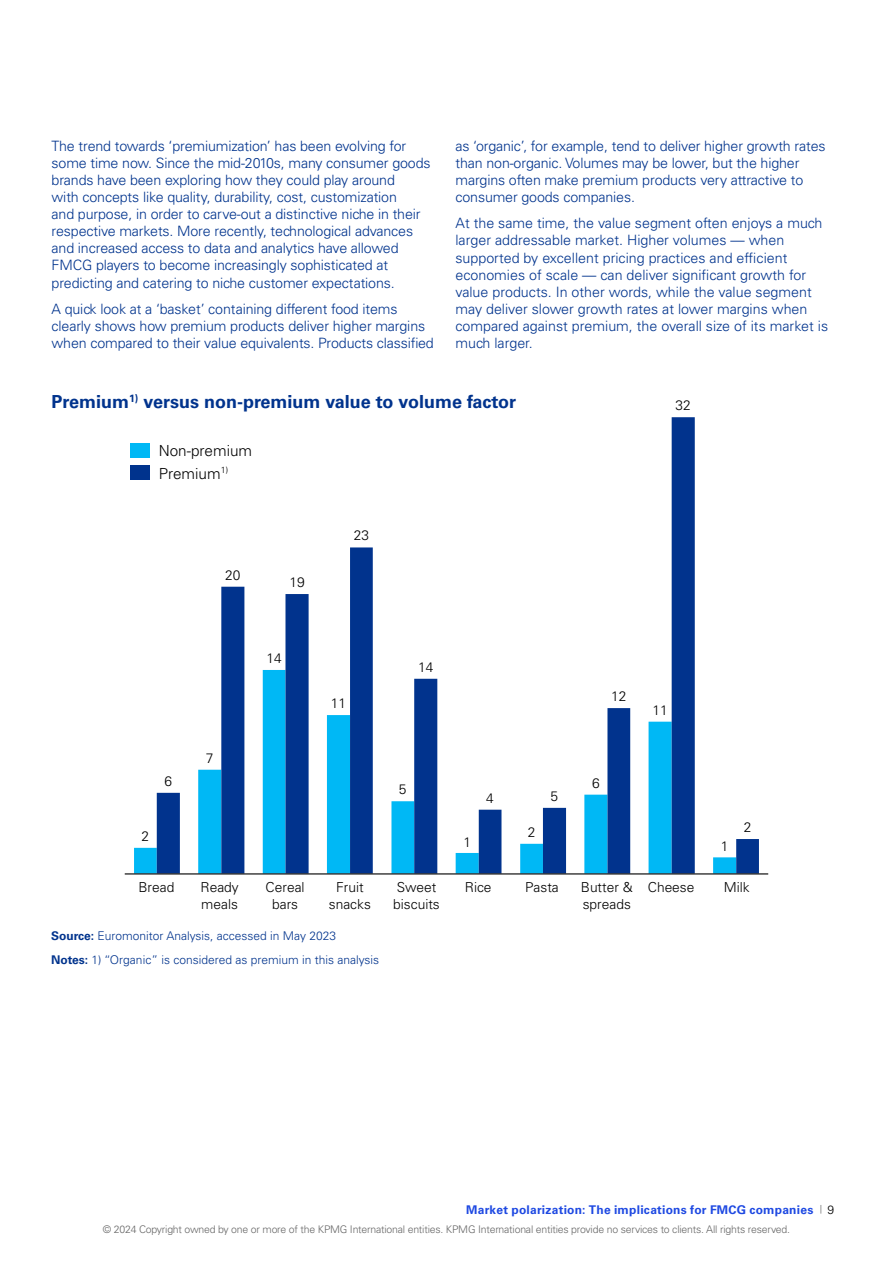
<style>
.page{position:relative;width:893px;height:1263px;background:#fff}
.page>*{position:absolute;margin:0;border:0;box-sizing:border-box;transform-origin:0 0}
.t1{font:700 18px "Univers LT Std";color:#01338d}
.t2{font:300 15.3px/22.4px "Univers LT Std";color:#000}
.t3{font:300 14.25px/17.1px "Univers LT Std";letter-spacing:-.01em;color:#00338d}
.t4{font:300 13.8px/16.5px "Univers LT Std";color:#000}
.t5{font:300 12px/23.7px "Univers LT Std";color:#01338d}
.t6{font:700 12px "Univers LT Std";letter-spacing:.02em;color:#1e49e2}
.t7{font:300 10.5px "Univers LT Std";letter-spacing:-.02em;color:#666}
.s1{font-weight:700}
.s2{font-weight:300;color:#000}
</style>
<div class="page">
<svg style="left:134px;top:793px;width:23px;height:80px"></svg>
<svg style="left:157px;top:417px;width:602px;height:456px"></svg>
<hr style="left:125px;top:873px;width:643px;height:1px;background:#000">
<div style="left:130px;top:443px;width:20px;height:14px;background:#00b8f5"></div>
<div style="left:130px;top:465px;width:20px;height:15px;background:#00338d"></div>
<p class="t3" style="left:52px;top:137px;width:380px">The trend towards ‘premiumization’ has been evolving for some time now. Since the mid-2010s, many consumer goods brands have been exploring how they could play around<br>with concepts like quality, durability, cost, customization<br>and purpose, in order to carve-out a distinctive niche in their respective markets. More recently, technological advances and increased access to data and analytics have allowed FMCG players to become increasingly sophisticated at predicting and catering to niche customer expectations.</p>
<p class="t3" style="left:52px;top:300px;width:384px">A quick look at a ‘basket’ containing different food items clearly shows how premium products deliver higher margins when compared to their value equivalents. Products classified</p>
<p class="t3" style="left:455px;top:137px;width:372px">as ‘organic’, for example, tend to deliver higher growth rates than non-organic. Volumes may be lower, but the higher margins often make premium products very attractive to consumer goods companies.</p>
<p class="t3" style="left:455px;top:215px;width:374px">At the same time, the value segment often enjoys a much larger addressable market. Higher volumes — when supported by excellent pricing practices and efficient economies of scale — can deliver significant growth for value products. In other words, while the value segment may deliver slower growth rates at lower margins when compared against premium, the overall size of its market is much larger.</p>
<p class="t1" style="left:52px;top:391px;width:466px">Premium<sup>1)</sup> versus non-premium value to volume factor</p>
<p class="t2" style="left:159px;top:440px;width:95px">Non-premium<br>Premium<sup>1)</sup></p>
<p class="t4" style="left:225px;top:567px;width:17px">20</p>
<p class="t4" style="left:289px;top:574px;width:17px">19</p>
<p class="t4" style="left:266px;top:649px;width:17px">14</p>
<p class="t4" style="left:165px;top:773px;width:9px">6</p>
<p class="t4" style="left:142px;top:828px;width:9px">2</p>
<p class="t4" style="left:206px;top:750px;width:9px">7</p>
<p class="t4" style="left:354px;top:527px;width:17px">23</p>
<p class="t4" style="left:331px;top:695px;width:17px">11</p>
<p class="t4" style="left:418px;top:659px;width:17px">14</p>
<p class="t4" style="left:399px;top:781px;width:9px">5</p>
<p class="t4" style="left:463px;top:833px;width:9px">1</p>
<p class="t4" style="left:486px;top:789px;width:9px">4</p>
<p class="t4" style="left:551px;top:788px;width:9px">5</p>
<p class="t4" style="left:528px;top:824px;width:9px">2</p>
<p class="t4" style="left:675px;top:397px;width:17px">32</p>
<p class="t4" style="left:611px;top:688px;width:17px">12</p>
<p class="t4" style="left:592px;top:774px;width:9px">6</p>
<p class="t4" style="left:653px;top:701px;width:17px">11</p>
<p class="t4" style="left:721px;top:838px;width:9px">1</p>
<p class="t4" style="left:744px;top:819px;width:9px">2</p>
<p class="t4" style="left:201px;top:879px;width:40px">Ready meals</p>
<p class="t4" style="left:266px;top:879px;width:40px;text-align:center">Cereal bars</p>
<p class="t4" style="left:465px;top:879px;width:28px">Rice</p>
<p class="t4" style="left:525px;top:879px;width:35px">Pasta</p>
<p class="t4" style="left:648px;top:879px;width:48px">Cheese</p>
<p class="t4" style="left:724px;top:879px;width:27px">Milk</p>
<p class="t4" style="left:393px;top:879px;width:48px">Sweet biscuits</p>
<p class="t4" style="left:581px;top:879px;width:53px">Butter &amp; spreads</p>
<p class="t4" style="left:138px;top:879px;width:37px">Bread</p>
<p class="t4" style="left:329px;top:879px;width:44px;text-align:center">Fruit snacks</p>
<p class="t5" style="left:51px;top:924px;width:330px"><span class="s1">Source:</span> Euromonitor Analysis, accessed in May 2023<br><span class="s1">Notes:</span> 1) “Organic” is considered as premium in this analysis</p>
<p class="t6" style="left:466px;top:1202px;width:370px">Market polarization: The implications for FMCG companies <span class="s2">9</span></p>
<p class="t7" style="left:103px;top:1223px;width:689px">© 2024 Copyright owned by one or more of the KPMG International entities. KPMG International entities provide no services to clients. All rights reserved.</p>
</div>
